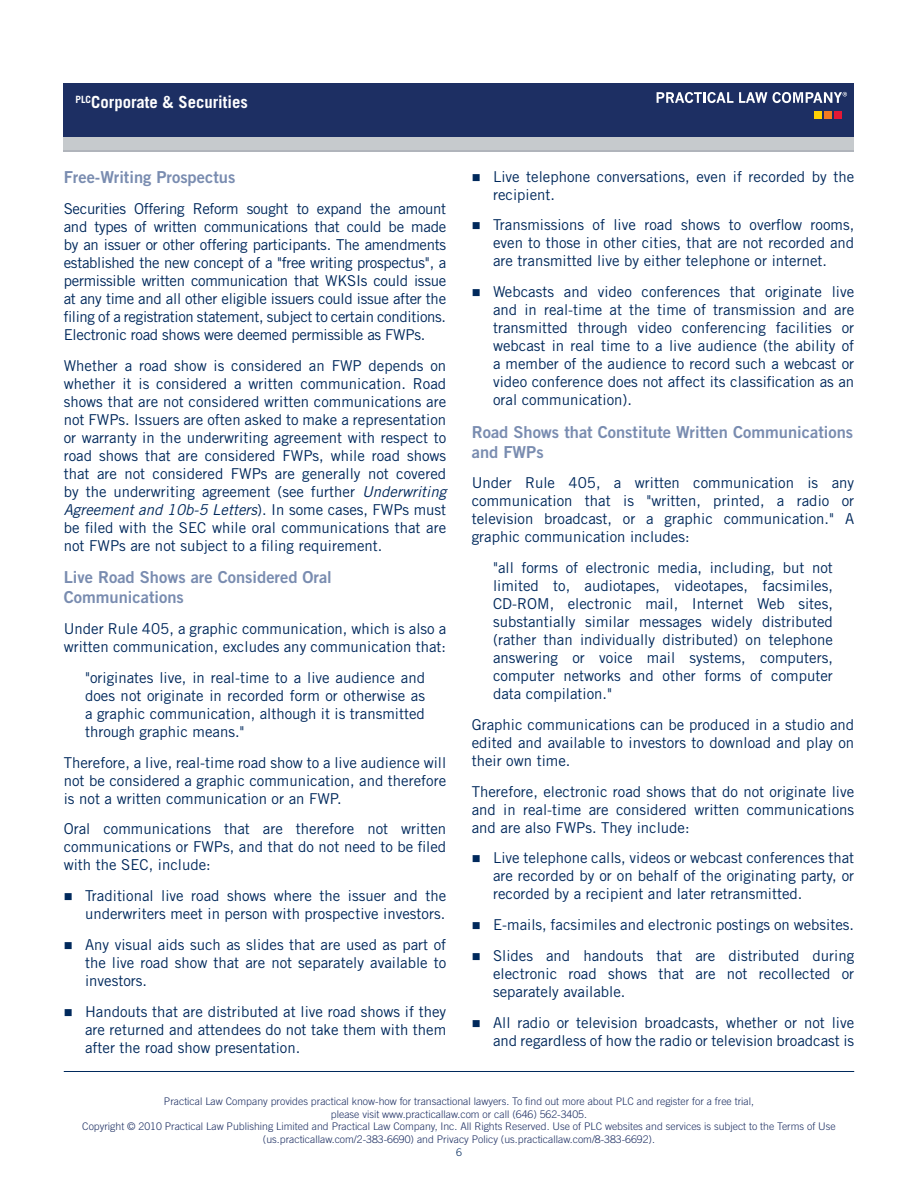
<style>
.page{position:relative;width:918px;height:1188px;background:#fff}
.page>*{position:absolute;margin:0;border:0;box-sizing:border-box;transform-origin:0 0}
.t1{font:700 16.65px "Trade Gothic";color:#fff}
.heading3{font:16.5px/19.8px "Trade Gothic Bold Two";color:#798cb0}
.para{font:15px/18px "Trade Gothic";color:#00295c;text-align:justify}
.bulleted1{font:15px/18px "Trade Gothic";color:#00295c;text-align:justify}
.t2{font:300 10.5px/12.6px "Trade Gothic";color:#1d2f63;text-align:center}
.t3{font:300 10.5px "Trade Gothic";color:#00295c}
.s1{font-style:italic}
</style>
<div class="page">
<hr style="left:64px;top:1071px;width:790px;height:1px;background:#00295c">
<div style="left:64px;top:83px;width:790px;height:54px;background:#1d2f63"></div>
<div style="left:64px;top:137px;width:790px;height:13px;background:#c6cacd"></div>
<hr style="left:64px;top:150px;width:790px;height:2px;background:#b0b4bb">
<svg style="left:657px;top:92px;width:76px;height:11px"></svg>
<div style="left:815px;top:111px;width:7px;height:8px;background:#fed105"></div>
<div style="left:825px;top:111px;width:7px;height:8px;background:#f47b21"></div>
<div style="left:835px;top:111px;width:7px;height:8px;background:#e51836"></div>
<svg style="left:739px;top:92px;width:108px;height:11px"></svg>
<p class="t1" style="left:76px;top:92px;width:174px"><sup>PLC</sup>Corporate &amp; Securities</p>
<p class="heading3" style="left:64px;top:167px;width:173px">Free-Writing Prospectus</p>
<p class="para" style="left:64px;top:200px;width:384px">Securities Offering Reform sought to expand the amount and types of written communications that could be made by an issuer or other offering participants. The amendments established the new concept of a "free writing prospectus", a permissible written communication that WKSIs could issue at any time and all other eligible issuers could issue after the filing of a registration statement, subject to certain conditions.<br>Electronic road shows were deemed permissible as FWPs.</p>
<p class="para" style="left:64px;top:356px;width:384px">Whether a road show is considered an FWP depends on whether it is considered a written communication. Road shows that are not considered written communications are not FWPs. Issuers are often asked to make a representation or warranty in the underwriting agreement with respect to road shows that are considered FWPs, while road shows that are not considered FWPs are generally not covered by the underwriting agreement (see further <span class="s1">Underwriting Agreement and 10b-5 Letters</span>). In some cases, FWPs must be filed with the SEC while oral communications that are not FWPs are not subject to a filing requirement.</p>
<p class="heading3" style="left:64px;top:567px;width:270px">Live Road Shows are Considered Oral<br>Communications</p>
<p class="para" style="left:64px;top:619px;width:384px">Under Rule 405, a graphic communication, which is also a written communication, excludes any communication that:</p>
<p class="para" style="left:85px;top:668px;width:341px">"originates live, in real-time to a live audience and does not originate in recorded form or otherwise as a graphic communication, although it is transmitted through graphic means."</p>
<p class="para" style="left:64px;top:753px;width:384px">Therefore, a live, real-time road show to a live audience will not be considered a graphic communication, and therefore is not a written communication or an FWP.</p>
<p class="para" style="left:64px;top:820px;width:384px">Oral communications that are therefore not written communications or FWPs, and that do not need to be filed with the SEC, include:</p>
<p class="bulleted1" style="left:85px;top:886px;width:363px">Traditional live road shows where the issuer and the underwriters meet in person with prospective investors.</p>
<p class="bulleted1" style="left:85px;top:935px;width:363px">Any visual aids such as slides that are used as part of the live road show that are not separately available to investors.</p>
<p class="bulleted1" style="left:85px;top:1002px;width:363px">Handouts that are distributed at live road shows if they are returned and attendees do not take them with them after the road show presentation.</p>
<p class="bulleted1" style="left:493px;top:167px;width:363px">Live telephone conversations, even if recorded by the recipient.</p>
<p class="bulleted1" style="left:493px;top:216px;width:363px">Transmissions of live road shows to overflow rooms, even to those in other cities, that are not recorded and are transmitted live by either telephone or internet.</p>
<p class="bulleted1" style="left:493px;top:283px;width:363px">Webcasts and video conferences that originate live and in real-time at the time of transmission and are transmitted through video conferencing facilities or webcast in real time to a live audience (the ability of a member of the audience to record such a webcast or video conference does not affect its classification as an oral communication).</p>
<p class="heading3" style="left:472px;top:422px;width:383px">Road Shows that Constitute Written Communications and FWPs</p>
<p class="para" style="left:472px;top:474px;width:384px">Under Rule 405, a written communication is any communication that is "written, printed, a radio or television broadcast, or a graphic communication." A graphic communication includes:</p>
<p class="para" style="left:493px;top:558px;width:341px">"all forms of electronic media, including, but not limited to, audiotapes, videotapes, facsimiles, CD-ROM, electronic mail, Internet Web sites, substantially similar messages widely distributed (rather than individually distributed) on telephone answering or voice mail systems, computers, computer networks and other forms of computer data compilation."</p>
<p class="para" style="left:472px;top:715px;width:384px">Graphic communications can be produced in a studio and edited and available to investors to download and play on their own time.</p>
<p class="para" style="left:472px;top:782px;width:384px">Therefore, electronic road shows that do not originate live and in real-time are considered written communications and are also FWPs. They include:</p>
<p class="bulleted1" style="left:493px;top:849px;width:363px">Live telephone calls, videos or webcast conferences that are recorded by or on behalf of the originating party, or recorded by a recipient and later retransmitted.</p>
<p class="bulleted1" style="left:493px;top:916px;width:363px">E-mails, facsimiles and electronic postings on websites.</p>
<p class="bulleted1" style="left:493px;top:946px;width:363px">Slides and handouts that are distributed during electronic road shows that are not recollected or separately available.</p>
<p class="bulleted1" style="left:493px;top:1013px;width:363px">All radio or television broadcasts, whether or not live and regardless of how the radio or television broadcast is</p>
<p class="t2" style="left:82px;top:1095px;width:755px">Practical Law Company provides practical know-how for transactional lawyers. To find out more about PLC and register for a free trial,<br>please visit www.practicallaw.com or call (646) 562-3405.<br>Copyright © 2010 Practical Law Publishing Limited and Practical Law Company, Inc. All Rights Reserved. Use of PLC websites and services is subject to the Terms of Use (us.practicallaw.com/2-383-6690) and Privacy Policy (us.practicallaw.com/8-383-6692).</p>
<p class="t3" style="left:456px;top:1146px;width:7px">6</p>
</div>
